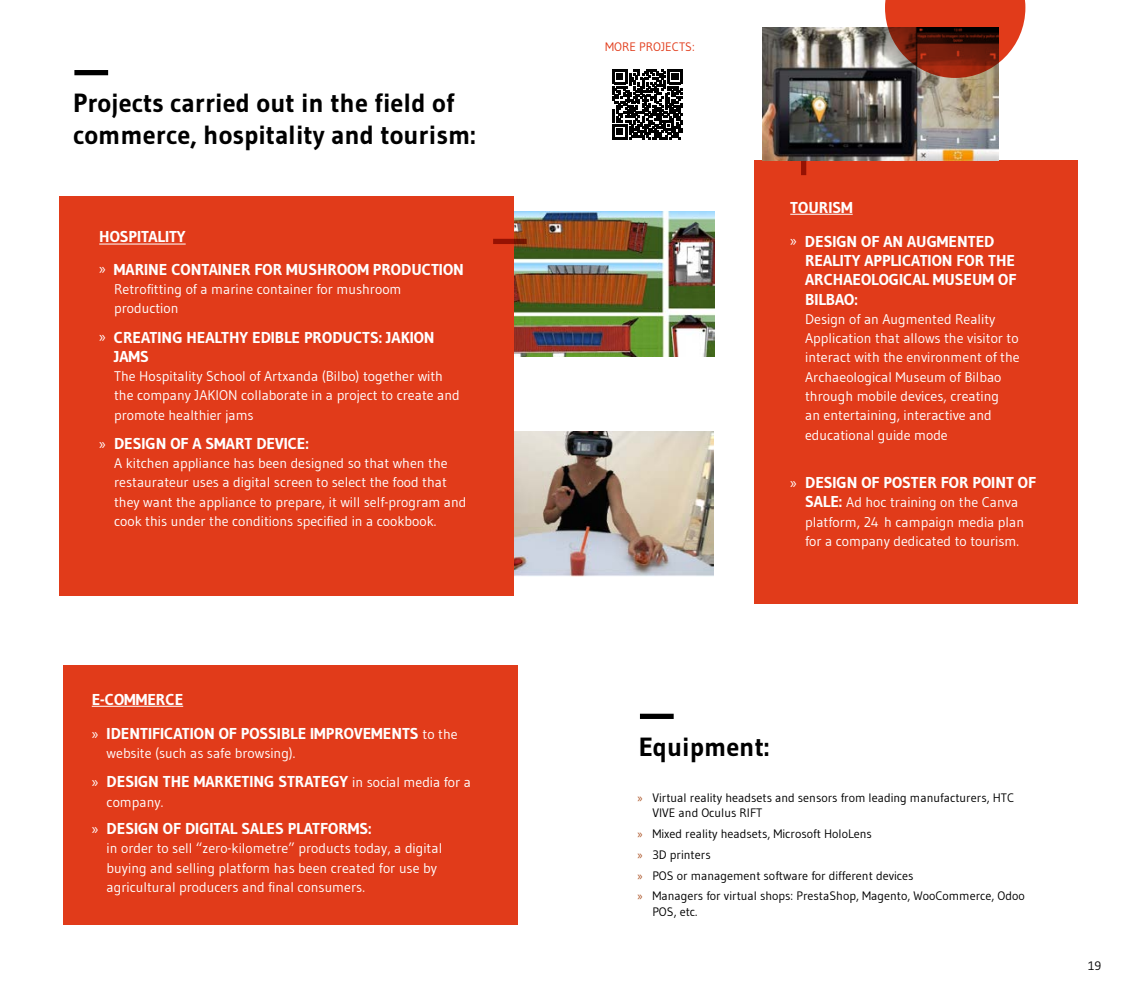
<style>
.page{position:relative;width:1141px;height:993px;background:#fff}
.page>*{position:absolute;margin:0;border:0;box-sizing:border-box;transform-origin:0 0}
.t1{font:700 26.25px/31.5px "Gudea";color:#000}
.t2{font:700 15.75px/19.2px "Gudea";color:#fff}
.t3{font:14px/19.2px "Gudea";color:#fff}
.t4{font:12.25px/20.7px "Gudea";color:#000}
.t5{font:12.25px "Gudea";color:#e13b1a}
.s1{font-family:"Myriad Pro";font-weight:400}
.s2{font-weight:400;font-size:14px}
.s3{font-weight:700;font-size:15.75px}
.s4{font-family:"Myriad Pro";color:#ab5122}
</style>
<div class="page">
<img style="left:514px;top:432px;width:199px;height:144px">
<img style="left:514px;top:211px;width:200px;height:145px">
<div style="left:60px;top:196px;width:454px;height:399px;background:#e13b1a"></div>
<svg style="left:493px;top:239px;width:34px;height:5px"></svg>
<div style="left:754px;top:160px;width:324px;height:443px;background:#e13b1a"></div>
<div style="left:63px;top:665px;width:454px;height:259px;background:#e13b1a"></div>
<div style="left:74px;top:70px;width:34px;height:5px;background:#000"></div>
<hr style="left:92px;top:705px;width:91px;height:1px;background:#fff">
<hr style="left:99px;top:243px;width:87px;height:1px;background:#fff">
<svg style="left:801px;top:160px;width:5px;height:15px"></svg>
<div style="left:640px;top:713px;width:34px;height:5px;background:#000"></div>
<hr style="left:0;top:0;width:1px;height:142px;background:#e13b1a">
<img style="left:763px;top:27px;width:235px;height:133px">
<svg style="left:612px;top:69px;width:70px;height:70px"></svg>
<svg style="left:885px;top:0;width:140px;height:78px"></svg>
<hr style="left:790px;top:214px;width:63px;height:1px;background:#fff">
<h1 class="t1" style="left:73px;top:87px;width:404px">Projects carried out in the field of commerce, hospitality and tourism:</h1>
<p class="t2" style="left:99px;top:220px;width:366px;line-height:32.4px">HOSPITALITY<br><span class="s1">»</span> MARINE CONTAINER FOR MUSHROOM PRODUCTION</p>
<p class="t3" style="left:114px;top:279px;width:289px">Retrofitting of a marine container for mushroom production</p>
<p class="t2" style="left:114px;top:327px;width:322px;text-indent:-15px"><span class="s1">»</span> CREATING HEALTHY EDIBLE PRODUCTS: JAKION<br>JAMS</p>
<p class="t3" style="left:114px;top:366px;width:347px">The Hospitality School of Artxanda (Bilbo) together with the company JAKION collaborate in a project to create and promote healthier jams</p>
<p class="t2" style="left:99px;top:433px;width:211px"><span class="s1">»</span> DESIGN OF A SMART DEVICE:</p>
<p class="t3" style="left:114px;top:453px;width:354px">A kitchen appliance has been designed so that when the restaurateur uses a digital screen to select the food that they want the appliance to prepare, it will self-program and cook this under the conditions specified in a cookbook.</p>
<p class="t2" style="left:92px;top:681px;width:367px;line-height:34.1px">E-COMMERCE<br><span class="s1">»</span> IDENTIFICATION OF POSSIBLE IMPROVEMENTS <span class="s2">to the</span></p>
<p class="t3" style="left:107px;top:743px;width:190px">website (such as safe browsing).</p>
<p class="t2" style="left:92px;top:771px;width:381px"><span class="s1">»</span> DESIGN THE MARKETING STRATEGY <span class="s2">in social media for a</span></p>
<p class="t3" style="left:107px;top:791px;width:58px">company.</p>
<p class="t2" style="left:92px;top:818px;width:281px"><span class="s1">»</span> DESIGN OF DIGITAL SALES PLATFORMS:</p>
<p class="t3" style="left:107px;top:838px;width:337px">in order to sell “zero-kilometre” products today, a digital buying and selling platform has been created for use by agricultural producers and final consumers.</p>
<p class="t5" style="left:605px;top:39px;width:91px">MORE PROJECTS:</p>
<p class="t2" style="left:790px;top:190px;width:206px;line-height:34.1px">TOURISM<br><span class="s1">»</span> DESIGN OF AN AUGMENTED</p>
<p class="t2" style="left:805px;top:251px;width:213px;text-align:justify">REALITY APPLICATION FOR THE ARCHAEOLOGICAL MUSEUM OF BILBAO:</p>
<p class="t3" style="left:805px;top:309px;width:216px">Design of an Augmented Reality Application that allows the visitor to interact with the environment of the Archaeological Museum of Bilbao through mobile devices, creating<br>an entertaining, interactive and educational guide mode</p>
<p class="t2" style="left:790px;top:472px;width:247px"><span class="s1">»</span> DESIGN OF POSTER FOR POINT OF</p>
<p class="t3" style="left:805px;top:492px;width:220px"><span class="s3">SALE:</span> Ad hoc training on the Canva platform, 24 h campaign media plan for a company dedicated to tourism.</p>
<h1 class="t1" style="left:639px;top:730px;width:132px">Equipment:</h1>
<p class="t4" style="left:652px;top:789px;width:363px;line-height:15.8px;text-indent:-15px"><span class="s4">»</span> Virtual reality headsets and sensors from leading manufacturers, HTC<br>VIVE and Oculus RIFT</p>
<p class="t4" style="left:637px;top:823px;width:389px"><span class="s4">»</span> Mixed reality headsets, Microsoft HoloLens<br><span class="s4">»</span> 3D printers<br><span class="s4">»</span> POS or management software for different devices<br><span class="s4">»</span> Managers for virtual shops: PrestaShop, Magento, WooCommerce, Odoo</p>
<p class="t4" style="left:652px;top:900px;width:47px">POS, etc.</p>
<p class="t4" style="left:1088px;top:955px;width:15px">19</p>
</div>
